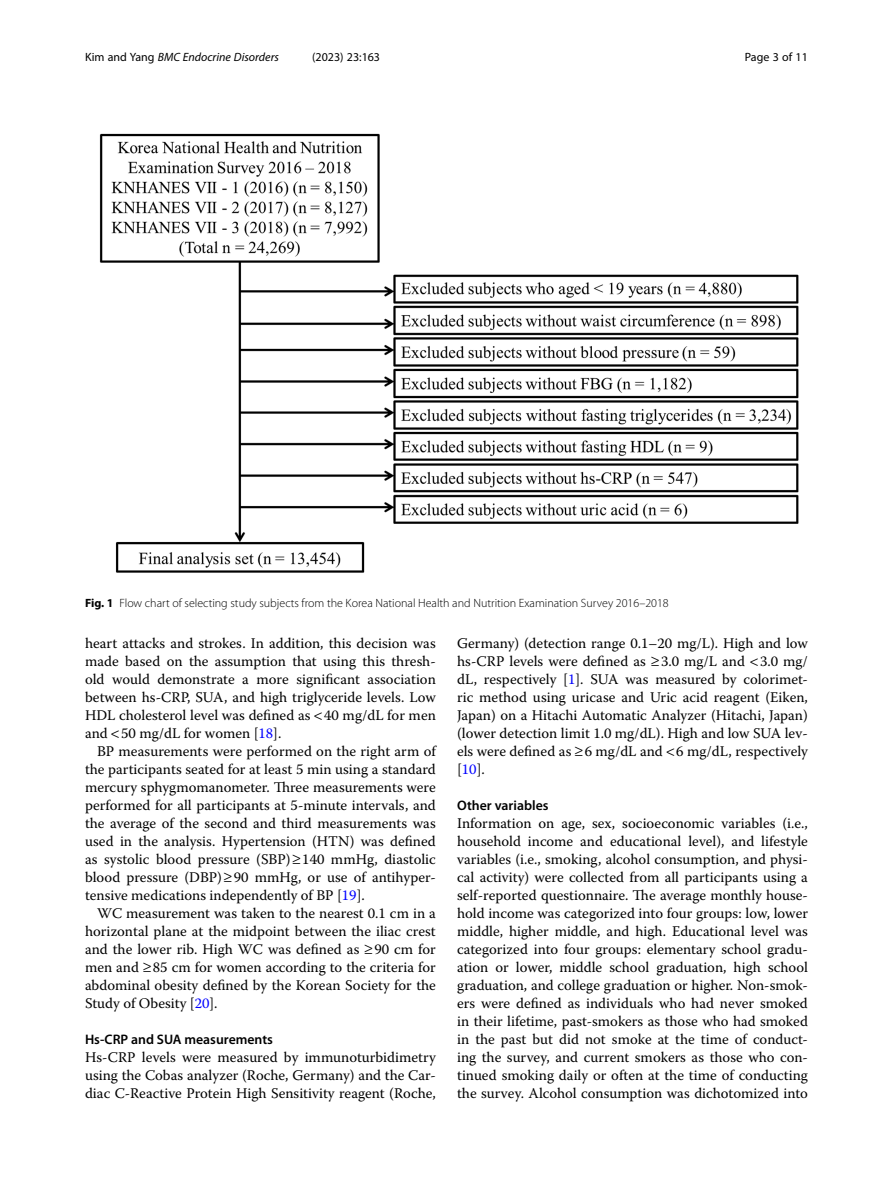
<style>
.page{position:relative;width:893px;height:1191px;background:#fff}
.page>*{position:absolute;margin:0;border:0;box-sizing:border-box;transform-origin:0 0}
.Body_Text{font:14.7px/18px "Warnock Pro";color:#000;text-align:justify}
.Body_Text_Indent{font:14.7px/18px "Warnock Pro";color:#000;text-align:justify}
.Head_2{font:600 13.8px "Myriad Pro";color:#000}
.Figure_Caption{font:300 12px "Myriad Pro";color:#000}
.t1{font:italic 12px "Myriad Pro";color:#000}
.t2{font:12px "Myriad Pro";color:#000}
.s1{font-style:normal}
.s2{font-weight:700}
.s3{color:#00f}
</style>
<div class="page">
<img style="left:99px;top:133px;width:700px;height:440px">
<p class="t1" style="left:85px;top:50px;width:195px"><span class="s1">Kim and Yang</span> BMC Endocrine Disorders</p>
<p class="t2" style="left:312px;top:50px;width:70px">(2023) 23:163</p>
<p class="t2" style="left:745px;top:50px;width:65px">Page 3 of 11</p>
<p class="Figure_Caption" style="left:85px;top:596px;width:585px"><span class="s2">Fig. 1</span> Flow chart of selecting study subjects from the Korea National Health and Nutrition Examination Survey 2016–2018</p>
<p class="Body_Text" style="left:85px;top:634px;width:352px">heart attacks and strokes. In addition, this decision was made based on the assumption that using this thresh&shy;old would demonstrate a more significant association between hs-CRP, SUA, and high triglyceride levels. Low HDL cholesterol level was defined as 40 mg/dL for men and 50 mg/dL for women [<span class="s3">18</span>].</p>
<p class="Body_Text_Indent" style="left:85px;top:742px;width:352px;text-indent:12px">BP measurements were performed on the right arm of the participants seated for at least 5 min using a standard mercury sphygmomanometer. Three measurements were performed for all participants at 5-minute intervals, and the average of the second and third measurements was used in the analysis. Hypertension (HTN) was defined as systolic blood pressure (SBP)≥140 mmHg, diastolic blood pressure (DBP)≥90 mmHg, or use of antihyper&shy;tensive medications independently of BP [<span class="s3">19</span>].</p>
<p class="Body_Text_Indent" style="left:85px;top:904px;width:352px;text-indent:12px">WC measurement was taken to the nearest 0.1 cm in a horizontal plane at the midpoint between the iliac crest and the lower rib. High WC was defined as ≥90 cm for men and ≥85 cm for women according to the criteria for abdominal obesity defined by the Korean Society for the Study of Obesity [<span class="s3">20</span>].</p>
<p class="Head_2" style="left:85px;top:1031px;width:190px">Hs-CRP and SUA measurements</p>
<p class="Body_Text" style="left:85px;top:1048px;width:352px">Hs-CRP levels were measured by immunoturbidimetry using the Cobas analyzer (Roche, Germany) and the Car&shy;diac C-Reactive Protein High Sensitivity reagent (Roche,</p>
<p class="Body_Text" style="left:457px;top:634px;width:352px">Germany) (detection range 0.1–20 mg/L). High and low hs-CRP levels were defined as ≥3.0 mg/L and 3.0 mg/ dL, respectively [<span class="s3">1</span>]. SUA was measured by colorimet&shy;ric method using uricase and Uric acid reagent (Eiken, Japan) on a Hitachi Automatic Analyzer (Hitachi, Japan) (lower detection limit 1.0 mg/dL). High and low SUA lev&shy;els were defined as ≥6 mg/dL and 6 mg/dL, respectively [<span class="s3">10</span>].</p>
<p class="Head_2" style="left:457px;top:797px;width:93px">Other variables</p>
<p class="Body_Text" style="left:457px;top:814px;width:352px">Information on age, sex, socioeconomic variables (i.e., household income and educational level), and lifestyle variables (i.e., smoking, alcohol consumption, and physi&shy;cal activity) were collected from all participants using a self-reported questionnaire. The average monthly house&shy;hold income was categorized into four groups: low, lower middle, higher middle, and high. Educational level was categorized into four groups: elementary school gradu&shy;ation or lower, middle school graduation, high school graduation, and college graduation or higher. Non-smok&shy;ers were defined as individuals who had never smoked in their lifetime, past-smokers as those who had smoked in the past but did not smoke at the time of conduct&shy;ing the survey, and current smokers as those who con&shy;tinued smoking daily or often at the time of conducting the survey. Alcohol consumption was dichotomized into</p>
</div>
